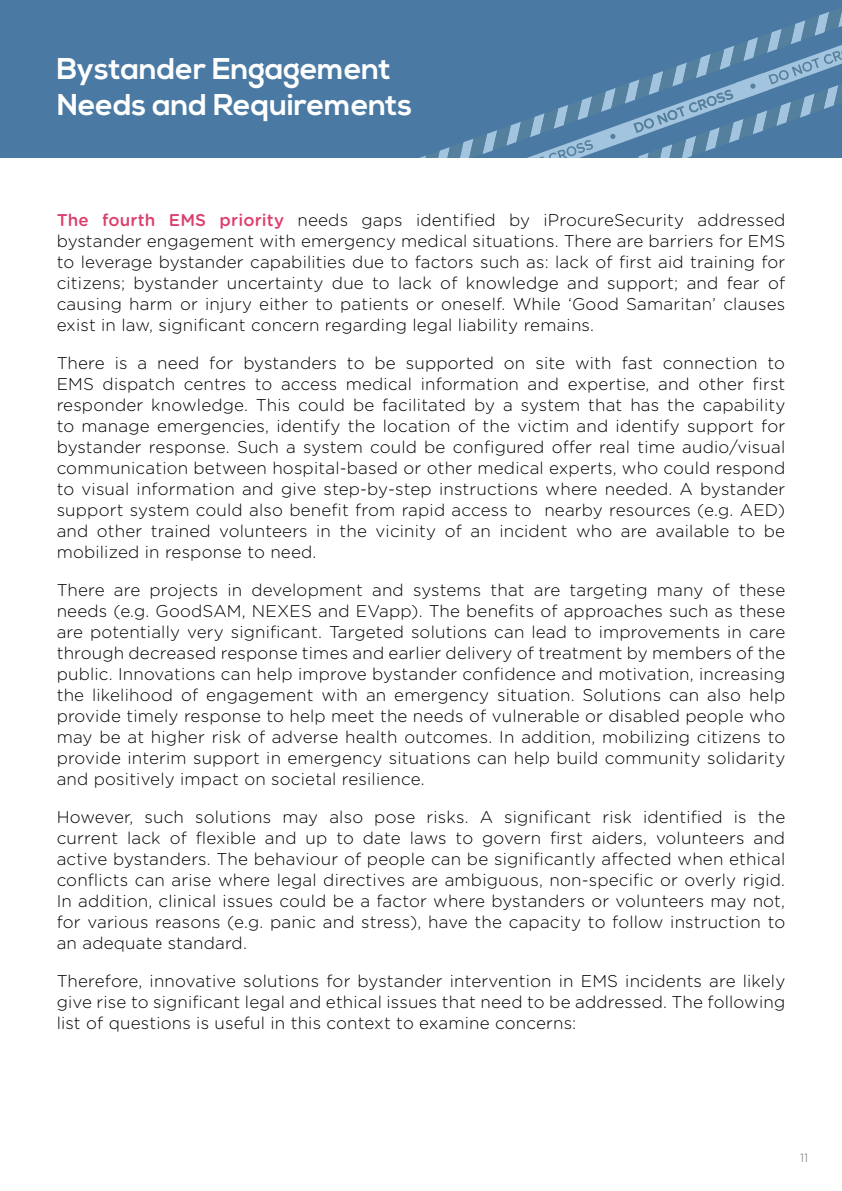
<style>
.page{position:relative;width:842px;height:1191px;background:#fff}
.page>*{position:absolute;margin:0;border:0;box-sizing:border-box;transform-origin:0 0}
.t1{font:700 30px/36px "Nexa";color:#fff}
.t2{font:300 17px/21px "Gotham Rounded";letter-spacing:.01em;color:#000;text-align:justify}
.t3{font:300 12px "Gotham Rounded";color:#6d6e71}
.s1{font-weight:500;color:#db406c}
</style>
<div class="page">
<div style="left:0;top:0;width:842px;height:159px;background:#4a7aa3"></div>
<svg style="left:418px;top:11px;width:424px;height:148px"></svg>
<h1 class="t1" style="left:57px;top:52px;width:357px">Bystander Engagement<br>Needs and Requirements</h1>
<p class="t2" style="left:57px;top:209px;width:730px"><span class="s1">The fourth EMS priority</span> needs gaps identified by iProcureSecurity addressed bystander engagement with emergency medical situations. There are barriers for EMS to leverage bystander capabilities due to factors such as: lack of first aid training for citizens; bystander uncertainty due to lack of knowledge and support; and fear of causing harm or injury either to patients or oneself. While ‘Good Samaritan’ clauses exist in law, significant concern regarding legal liability remains.</p>
<p class="t2" style="left:57px;top:352px;width:730px">There is a need for bystanders to be supported on site with fast connection to EMS dispatch centres to access medical information and expertise, and other first responder knowledge. This could be facilitated by a system that has the capability to manage emergencies, identify the location of the victim and identify support for bystander response. Such a system could be configured offer real time audio/visual communication between hospital-based or other medical experts, who could respond to visual information and give step-by-step instructions where needed. A bystander support system could also benefit from rapid access to nearby resources (e.g. AED) and other trained volunteers in the vicinity of an incident who are available to be mobilized in response to need.</p>
<p class="t2" style="left:57px;top:579px;width:730px">There are projects in development and systems that are targeting many of these needs (e.g. GoodSAM, NEXES and EVapp). The benefits of approaches such as these are potentially very significant. Targeted solutions can lead to improvements in care through decreased response times and earlier delivery of treatment by members of the public. Innovations can help improve bystander confidence and motivation, increasing the likelihood of engagement with an emergency situation. Solutions can also help provide timely response to help meet the needs of vulnerable or disabled people who may be at higher risk of adverse health outcomes. In addition, mobilizing citizens to provide interim support in emergency situations can help build community solidarity and positively impact on societal resilience.</p>
<p class="t2" style="left:57px;top:806px;width:730px">However, such solutions may also pose risks. A significant risk identified is the current lack of flexible and up to date laws to govern first aiders, volunteers and active bystanders. The behaviour of people can be significantly affected when ethical conflicts can arise where legal directives are ambiguous, non-specific or overly rigid.<br>In addition, clinical issues could be a factor where bystanders or volunteers may not, for various reasons (e.g. panic and stress), have the capacity to follow instruction to an adequate standard.</p>
<p class="t2" style="left:57px;top:970px;width:730px">Therefore, innovative solutions for bystander intervention in EMS incidents are likely give rise to significant legal and ethical issues that need to be addressed. The following list of questions is useful in this context to examine concerns:</p>
<p class="t3" style="left:800px;top:1149px;width:10px">11</p>
</div>
